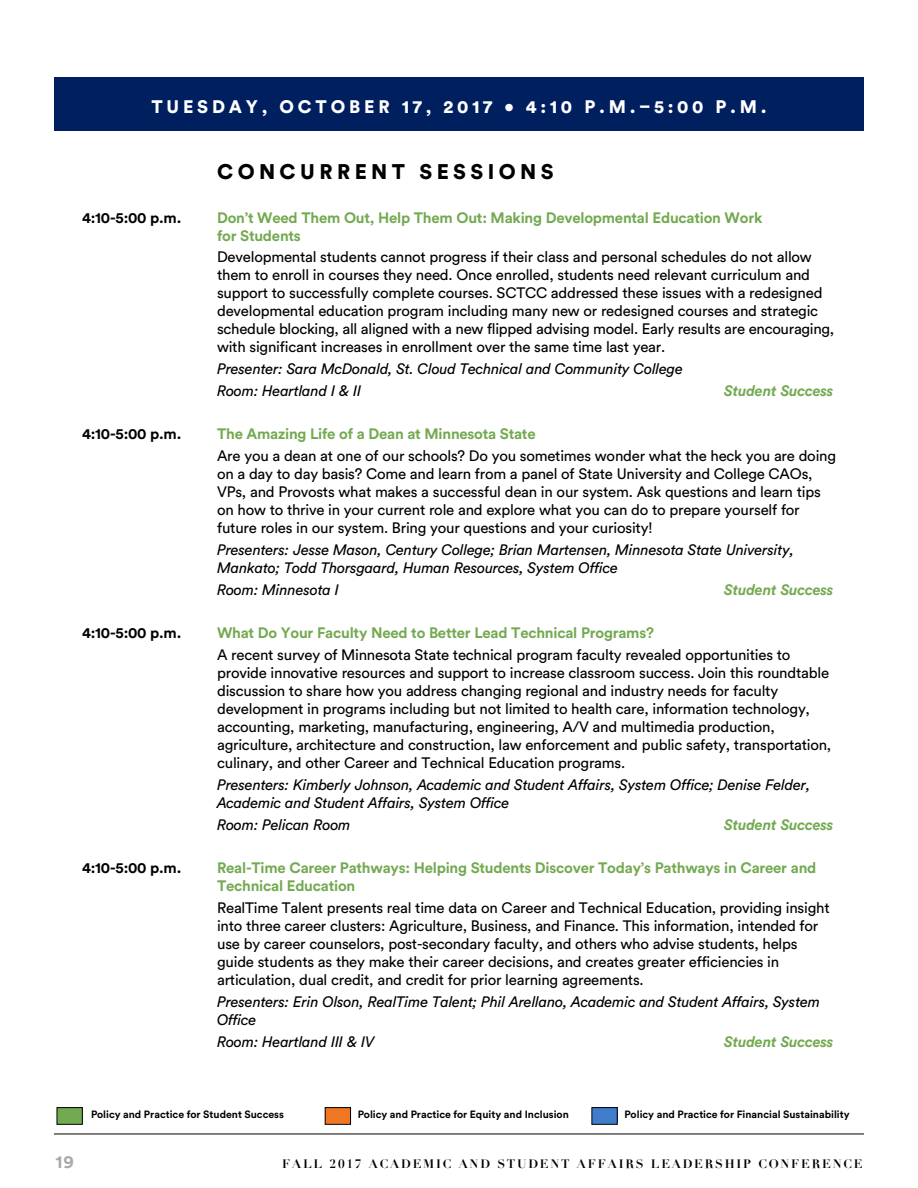
<style>
.page{position:relative;width:918px;height:1188px;background:#fff}
.page>*{position:absolute;margin:0;border:0;box-sizing:border-box;transform-origin:0 0}
.t1{font:900 21px "Circular Std";letter-spacing:.21em;color:#000}
.t2{font:900 18px "Circular Std";letter-spacing:.21em;color:#fff}
.t3{font:700 18px "Circular Std";color:#a7a9ac}
.t4{font:15px/18px "Circular Std";letter-spacing:-.015em;color:#000}
.t5{font:italic 15px/18px "Circular Std";letter-spacing:-.015em;color:#000}
.t6{font:700 15px/18px "Circular Std";letter-spacing:-.015em;color:#73a950}
.t7{font:italic 700 15px "Circular Std";letter-spacing:-.015em;color:#73a950}
.t8{font:700 15px "Circular Std";letter-spacing:-.015em;color:#000}
.t9{font:700 12px "Didot";letter-spacing:.15em;color:#000}
.t10{font:700 10.5px "Circular Std";color:#000}
</style>
<div class="page">
<div style="left:54px;top:78px;width:810px;height:53px;background:#001f5f"></div>
<hr style="left:54px;top:1134px;width:810px;height:1px;background:#000">
<div style="left:57px;top:1108px;width:25px;height:16px;background:#73a950"></div>
<div style="left:57px;top:1107px;width:26px;height:18px;border:1px solid #000"></div>
<div style="left:325px;top:1108px;width:26px;height:16px;background:#ef7622"></div>
<div style="left:325px;top:1107px;width:26px;height:18px;border:1px solid #000"></div>
<div style="left:592px;top:1108px;width:25px;height:16px;background:#407cca"></div>
<div style="left:591px;top:1107px;width:27px;height:18px;border:1px solid #000"></div>
<p class="t2" style="left:151px;top:95px;width:617px">TUESDAY, OCTOBER 17, 2017 • 4:10 P.M.–5:00 P.M.</p>
<h1 class="t1" style="left:217px;top:158px;width:338px">CONCURRENT SESSIONS</h1>
<p class="t8" style="left:82px;top:208px;width:101px">4:10-5:00 p.m.</p>
<p class="t6" style="left:217px;top:208px;width:547px">Don’t Weed Them Out, Help Them Out: Making Developmental Education Work for Students</p>
<p class="t4" style="left:217px;top:248px;width:619px">Developmental students cannot progress if their class and personal schedules do not allow them to enroll in courses they need. Once enrolled, students need relevant curriculum and support to successfully complete courses. SCTCC addressed these issues with a redesigned developmental education program including many new or redesigned courses and strategic schedule blocking, all aligned with a new flipped advising model. Early results are encouraging, with significant increases in enrollment over the same time last year.</p>
<p class="t5" style="left:217px;top:358px;width:468px;line-height:21.8px">Presenter: Sara McDonald, St. Cloud Technical and Community College<br>Room: Heartland I &amp; II</p>
<p class="t7" style="left:724px;top:381px;width:111px">Student Success</p>
<p class="t8" style="left:82px;top:424px;width:101px">4:10-5:00 p.m.</p>
<p class="t6" style="left:217px;top:425px;width:320px">The Amazing Life of a Dean at Minnesota State</p>
<p class="t4" style="left:217px;top:447px;width:621px">Are you a dean at one of our schools? Do you sometimes wonder what the heck you are doing on a day to day basis? Come and learn from a panel of State University and College CAOs, VPs, and Provosts what makes a successful dean in our system. Ask questions and learn tips on how to thrive in your current role and explore what you can do to prepare yourself for future roles in our system. Bring your questions and your curiosity!</p>
<p class="t5" style="left:217px;top:541px;width:578px">Presenters: Jesse Mason, Century College; Brian Martensen, Minnesota State University,<br>Mankato; Todd Thorsgaard, Human Resources, System Office</p>
<p class="t5" style="left:217px;top:580px;width:124px">Room: Minnesota I</p>
<p class="t7" style="left:724px;top:580px;width:111px">Student Success</p>
<p class="t8" style="left:82px;top:623px;width:101px">4:10-5:00 p.m.</p>
<p class="t6" style="left:217px;top:624px;width:438px">What Do Your Faculty Need to Better Lead Technical Programs?</p>
<p class="t4" style="left:217px;top:646px;width:616px">A recent survey of Minnesota State technical program faculty revealed opportunities to provide innovative resources and support to increase classroom success. Join this roundtable discussion to share how you address changing regional and industry needs for faculty development in programs including but not limited to health care, information technology, accounting, marketing, manufacturing, engineering, A/V and multimedia production, agriculture, architecture and construction, law enforcement and public safety, transportation, culinary, and other Career and Technical Education programs.</p>
<p class="t5" style="left:217px;top:775px;width:595px">Presenters: Kimberly Johnson, Academic and Student Affairs, System Office; Denise Felder,<br>Academic and Student Affairs, System Office</p>
<p class="t5" style="left:217px;top:815px;width:135px">Room: Pelican Room</p>
<p class="t7" style="left:724px;top:815px;width:111px">Student Success</p>
<p class="t8" style="left:82px;top:858px;width:101px">4:10-5:00 p.m.</p>
<p class="t6" style="left:217px;top:859px;width:601px">Real-Time Career Pathways: Helping Students Discover Today’s Pathways in Career and<br>Technical Education</p>
<p class="t4" style="left:217px;top:899px;width:614px">RealTime Talent presents real time data on Career and Technical Education, providing insight into three career clusters: Agriculture, Business, and Finance. This information, intended for use by career counselors, post-secondary faculty, and others who advise students, helps guide students as they make their career decisions, and creates greater efficiencies in articulation, dual credit, and credit for prior learning agreements.</p>
<p class="t5" style="left:217px;top:992px;width:605px">Presenters: Erin Olson, RealTime Talent; Phil Arellano, Academic and Student Affairs, System<br>Office</p>
<p class="t5" style="left:217px;top:1032px;width:159px">Room: Heartland III &amp; IV</p>
<p class="t7" style="left:724px;top:1032px;width:111px">Student Success</p>
<p class="t10" style="left:91px;top:1107px;width:194px">Policy and Practice for Student Success</p>
<p class="t10" style="left:358px;top:1107px;width:212px">Policy and Practice for Equity and Inclusion</p>
<p class="t10" style="left:625px;top:1107px;width:227px">Policy and Practice for Financial Sustainability</p>
<p class="t3" style="left:56px;top:1150px;width:20px">19</p>
<p class="t9" style="left:282px;top:1157px;width:582px">FALL 2017 ACADEMIC AND STUDENT AFFAIRS LEADERSHIP CONFERENCE</p>
</div>
